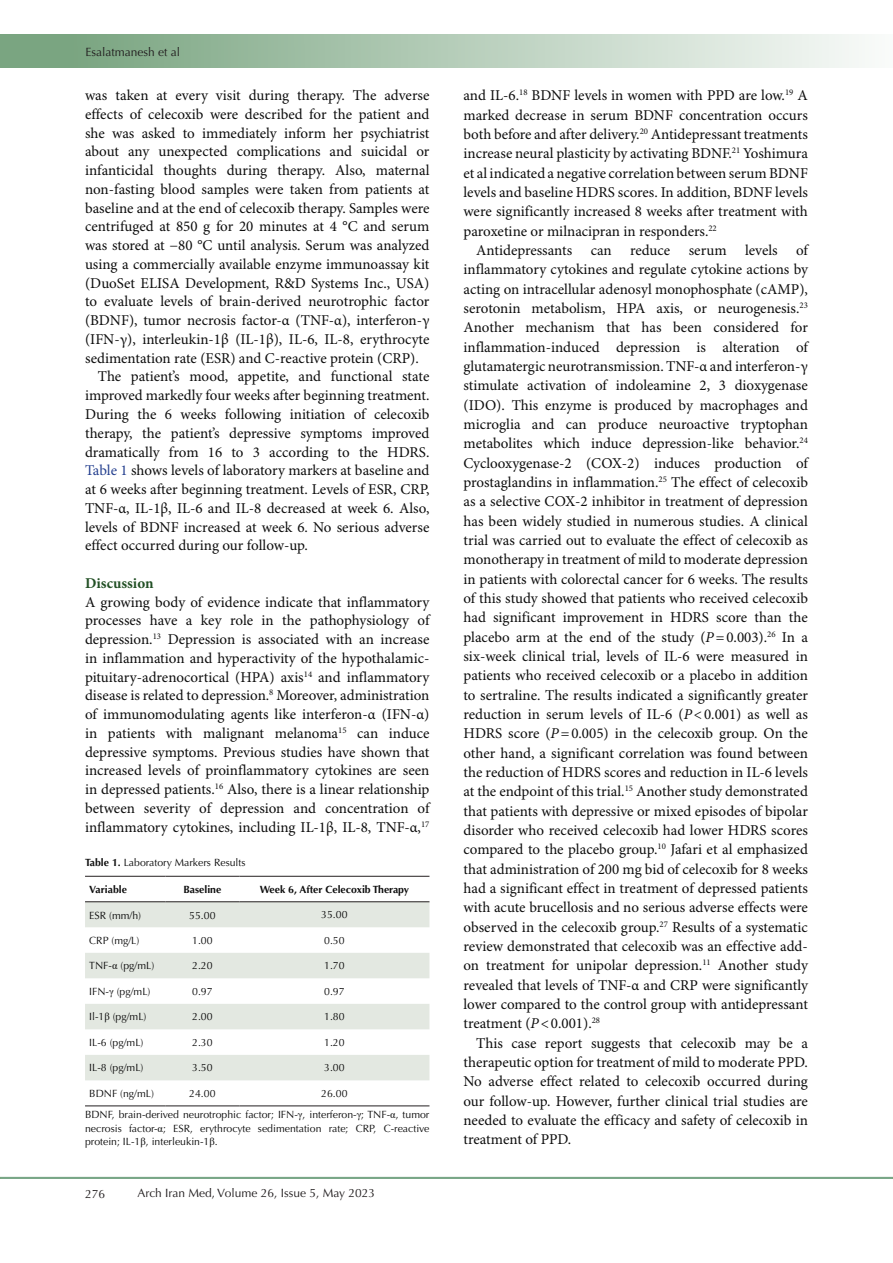
<style>
.page{position:relative;width:893px;height:1263px;background:#fff}
.page>*{position:absolute;margin:0;border:0;box-sizing:border-box;transform-origin:0 0}
.t1{font:15px/19.4px "Minion Pro";color:#0d0d0d;text-align:justify}
.t2{font:700 15px "Minion Pro";color:#225025}
.t3{font:12px "Optima LT Std";color:#231f20}
.t4{font:10.5px/13.5px "Optima LT Std";color:#0d0d0d;text-align:justify}
.t5{font:700 10.5px "Optima LT Std";color:#0d0d0d}
.s1{color:#25408f}
.s2{font-weight:700}
.s3{font-family:"Times New Roman"}
.s4{font-style:italic}
</style>
<div class="page">
<div style="left:0;top:1177px;width:893px;height:2px;background:#0099e5;border:1px solid #7aa581"></div>
<div style="left:0;top:35px;width:893px;height:33px;background:linear-gradient(to right,#719f78,#f9fbf9)"></div>
<svg style="left:85px;top:902px;width:344px;height:178px;fill:#e3e8e1"></svg>
<hr style="left:85px;top:876px;width:80px;height:1px;background:#231f20">
<hr style="left:165px;top:876px;width:74px;height:1px;background:#231f20">
<hr style="left:239px;top:876px;width:190px;height:1px;background:#231f20">
<hr style="left:85px;top:901px;width:80px;height:1px;background:#231f20">
<hr style="left:165px;top:901px;width:74px;height:1px;background:#231f20">
<hr style="left:239px;top:901px;width:190px;height:1px;background:#231f20">
<hr style="left:85px;top:1105px;width:80px;height:1px;background:#231f20">
<hr style="left:165px;top:1105px;width:74px;height:1px;background:#231f20">
<hr style="left:239px;top:1105px;width:190px;height:1px;background:#231f20">
<p class="t3" style="left:85px;top:45px;width:96px">Esalatmanesh et al</p>
<p class="t1" style="left:85px;top:87px;width:346px;line-height:18.8px">was taken at every visit during therapy. The adverse effects of celecoxib were described for the patient and she was asked to immediately inform her psychiatrist about any unexpected complications and suicidal or infanticidal thoughts during therapy. Also, maternal non-fasting blood samples were taken from patients at baseline and at the end of celecoxib therapy. Samples were centrifuged at 850 g for 20 minutes at 4 °C and serum was stored at −80 °C until analysis. Serum was analyzed using a commercially available enzyme immunoassay kit (DuoSet ELISA Development, R&amp;D Systems Inc., USA) to evaluate levels of brain-derived neurotrophic factor (BDNF), tumor necrosis factor-α (TNF-α), interferon-γ (IFN-γ), interleukin-1β (IL-1β), IL-6, IL-8, erythrocyte sedimentation rate (ESR) and C-reactive protein (CRP).</p>
<p class="t1" style="left:85px;top:368px;width:346px;line-height:18.8px;text-indent:13px">The patient’s mood, appetite, and functional state improved markedly four weeks after beginning treatment.<br>During the 6 weeks following initiation of celecoxib therapy, the patient’s depressive symptoms improved dramatically from 16 to 3 according to the HDRS.<br><span class="s1">Table 1</span> shows levels of laboratory markers at baseline and at 6 weeks after beginning treatment. Levels of ESR, CRP, TNF-α, IL-1β, IL-6 and IL-8 decreased at week 6. Also, levels of BDNF increased at week 6. No serious adverse effect occurred during our follow-up.</p>
<p class="t2" style="left:85px;top:572px;width:70px">Discussion</p>
<p class="t1" style="left:85px;top:593px;width:346px;line-height:18.8px">A growing body of evidence indicate that inflammatory processes have a key role in the pathophysiology of depression.<sup>13</sup> Depression is associated with an increase in inflammation and hyperactivity of the hypothalamic&shy;pituitary-adrenocortical (HPA) axis<sup>14</sup> and inflammatory disease is related to depression.<sup>8</sup> Moreover, administration of immunomodulating agents like interferon-α (IFN-α) in patients with malignant melanoma<sup>15</sup> can induce depressive symptoms. Previous studies have shown that increased levels of proinflammatory cytokines are seen in depressed patients.<sup>16</sup> Also, there is a linear relationship between severity of depression and concentration of inflammatory cytokines, including IL-1β, IL-8, TNF-α,<sup>17</sup></p>
<p class="t4" style="left:85px;top:855px;width:162px"><span class="s2">Table 1.</span> Laboratory Markers Results</p>
<p class="t5" style="left:89px;top:883px;width:39px">Variable</p>
<p class="t5" style="left:183px;top:883px;width:39px">Baseline</p>
<p class="t5" style="left:260px;top:883px;width:151px">Week 6, After Celecoxib Therapy</p>
<p class="t4" style="left:89px;top:908px;width:53px">ESR (mm/h)</p>
<p class="t4" style="left:189px;top:908px;width:28px">55.00</p>
<p class="t4" style="left:321px;top:908px;width:28px">35.00</p>
<p class="t4" style="left:89px;top:934px;width:52px">CRP (mg/L)</p>
<p class="t4" style="left:192px;top:934px;width:22px">1.00</p>
<p class="t4" style="left:324px;top:934px;width:22px">0.50</p>
<p class="t4" style="left:89px;top:959px;width:67px">TNF-<span class="s3">α</span> (pg/mL)</p>
<p class="t4" style="left:192px;top:959px;width:22px">2.20</p>
<p class="t4" style="left:324px;top:959px;width:22px">1.70</p>
<p class="t4" style="left:89px;top:985px;width:63px">IFN-<span class="s3">γ</span> (pg/mL)</p>
<p class="t4" style="left:192px;top:985px;width:22px">0.97</p>
<p class="t4" style="left:324px;top:985px;width:22px">0.97</p>
<p class="t4" style="left:89px;top:1010px;width:59px">Il-1<span class="s3">β</span> (pg/mL)</p>
<p class="t4" style="left:192px;top:1010px;width:22px">2.00</p>
<p class="t4" style="left:324px;top:1010px;width:22px">1.80</p>
<p class="t4" style="left:89px;top:1036px;width:56px">IL-6 (pg/mL)</p>
<p class="t4" style="left:192px;top:1036px;width:22px">2.30</p>
<p class="t4" style="left:324px;top:1036px;width:22px">1.20</p>
<p class="t4" style="left:89px;top:1061px;width:56px">IL-8 (pg/mL)</p>
<p class="t4" style="left:192px;top:1061px;width:22px">3.50</p>
<p class="t4" style="left:324px;top:1061px;width:22px">3.00</p>
<p class="t4" style="left:89px;top:1087px;width:66px">BDNF (ng/mL)</p>
<p class="t4" style="left:189px;top:1087px;width:28px">24.00</p>
<p class="t4" style="left:321px;top:1087px;width:28px">26.00</p>
<p class="t4" style="left:85px;top:1108px;width:346px">BDNF, brain-derived neurotrophic factor; IFN-<span class="s3">γ</span>, interferon-<span class="s3">γ</span>; TNF-<span class="s3">α</span>, tumor necrosis factor-<span class="s3">α</span>; ESR, erythrocyte sedimentation rate; CRP, C-reactive protein; IL-1<span class="s3">β</span>, interleukin-1<span class="s3">β</span>.</p>
<p class="t3" style="left:85px;top:1187px;width:22px">276</p>
<p class="t3" style="left:138px;top:1186px;width:239px">Arch Iran Med, Volume 26, Issue 5, May 2023</p>
<p class="t1" style="left:463px;top:86px;width:346px">and IL-6.<sup>18</sup> BDNF levels in women with PPD are low.<sup>19</sup> A marked decrease in serum BDNF concentration occurs both before and after delivery.<sup>20</sup> Antidepressant treatments increase neural plasticity by activating BDNF.<sup>21</sup> Yoshimura et al indicated a negative correlation between serum BDNF levels and baseline HDRS scores. In addition, BDNF levels were significantly increased 8 weeks after treatment with paroxetine or milnacipran in responders.<sup>22</sup></p>
<p class="t1" style="left:463px;top:241px;width:346px;text-indent:13px">Antidepressants can reduce serum levels of inflammatory cytokines and regulate cytokine actions by acting on intracellular adenosyl monophosphate (cAMP), serotonin metabolism, HPA axis, or neurogenesis.<sup>23<br></sup>Another mechanism that has been considered for inflammation-induced depression is alteration of glutamatergic neurotransmission. TNF-α and interferon-γ stimulate activation of indoleamine 2, 3 dioxygenase (IDO). This enzyme is produced by macrophages and microglia and can produce neuroactive tryptophan metabolites which induce depression-like behavior.<sup>24<br></sup>Cyclooxygenase-2 (COX-2) induces production of prostaglandins in inflammation.<sup>25</sup> The effect of celecoxib as a selective COX-2 inhibitor in treatment of depression has been widely studied in numerous studies. A clinical trial was carried out to evaluate the effect of celecoxib as monotherapy in treatment of mild to moderate depression in patients with colorectal cancer for 6 weeks. The results of this study showed that patients who received celecoxib had significant improvement in HDRS score than the placebo arm at the end of the study (<span class="s4">P</span>=0.003).<sup>26</sup> In a six-week clinical trial, levels of IL-6 were measured in patients who received celecoxib or a placebo in addition to sertraline. The results indicated a significantly greater reduction in serum levels of IL-6 (<span class="s4">P</span>&lt;0.001) as well as HDRS score (<span class="s4">P</span>=0.005) in the celecoxib group. On the other hand, a significant correlation was found between the reduction of HDRS scores and reduction in IL-6 levels at the endpoint of this trial.<sup>15</sup> Another study demonstrated that patients with depressive or mixed episodes of bipolar disorder who received celecoxib had lower HDRS scores compared to the placebo group.<sup>10</sup> Jafari et al emphasized that administration of 200 mg bid of celecoxib for 8 weeks had a significant effect in treatment of depressed patients with acute brucellosis and no serious adverse effects were observed in the celecoxib group.<sup>27</sup> Results of a systematic review demonstrated that celecoxib was an effective add&shy;on treatment for unipolar depression.<sup>11</sup> Another study revealed that levels of TNF-α and CRP were significantly lower compared to the control group with antidepressant treatment (<span class="s4">P</span>&lt;0.001).<sup>28</sup></p>
<p class="t1" style="left:463px;top:1034px;width:346px;text-indent:13px">This case report suggests that celecoxib may be a therapeutic option for treatment of mild to moderate PPD.<br>No adverse effect related to celecoxib occurred during our follow-up. However, further clinical trial studies are needed to evaluate the efficacy and safety of celecoxib in treatment of PPD.</p>
</div>
